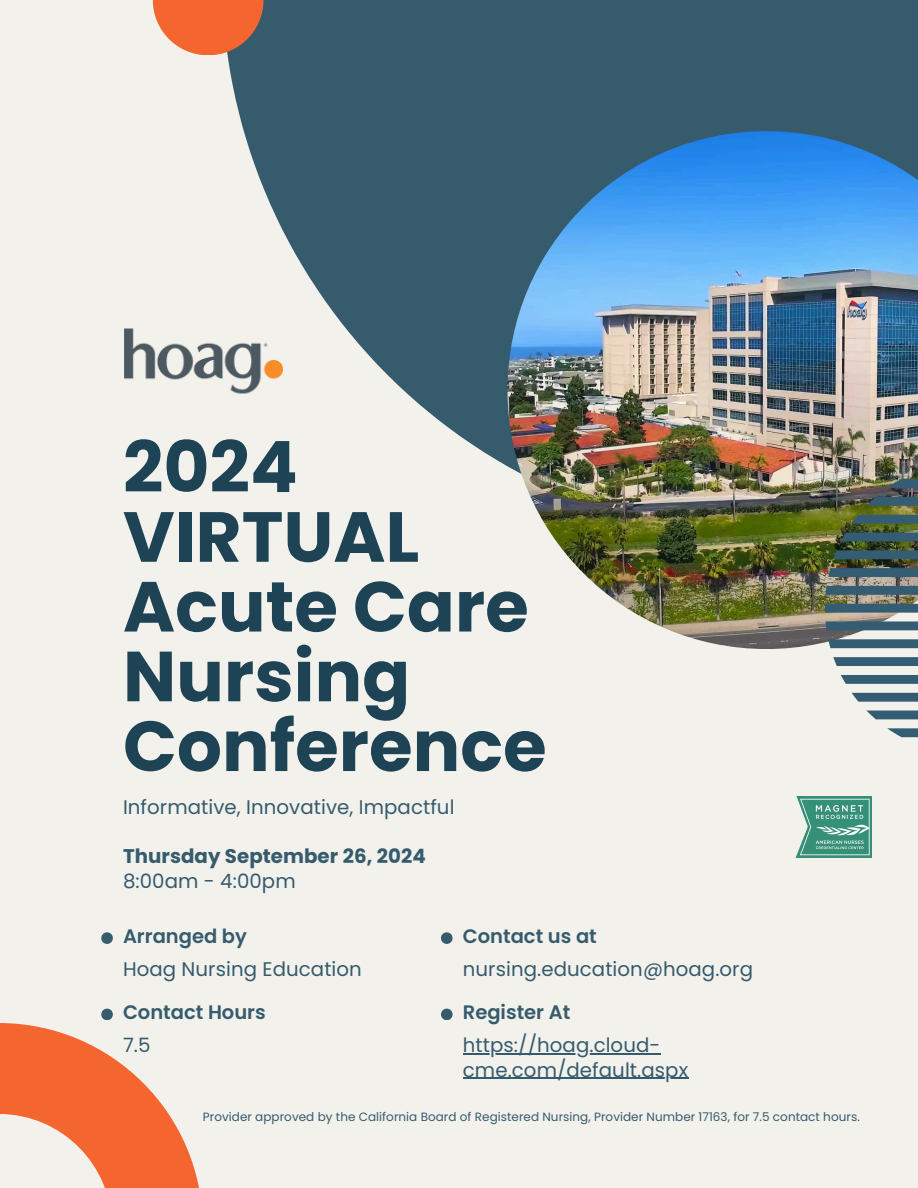
<style>
.page{position:relative;width:918px;height:1188px;background:#f2f1ec}
.page>*{position:absolute;margin:0;border:0;box-sizing:border-box;transform-origin:0 0}
.t1{font:700 70.8px/69.8px "Poppins";color:#1d4355}
.t2{font:19.8px "Poppins";letter-spacing:.005em;color:#365b6d}
.t3{font:700 19.8px/24.8px "Poppins";letter-spacing:.005em;color:#365b6d}
.t4{font:600 19.5px "Poppins";color:#365b6d}
.t5{font:12px "Poppins";letter-spacing:.005em;color:#365b6d}
.s1{font-weight:400}
</style>
<div class="page">
<svg style="left:227px;top:0;width:691px;height:467px;fill:#365b6d"></svg>
<svg style="left:153px;top:0;width:110px;height:55px"></svg>
<img style="left:508px;top:131px;width:410px;height:518px">
<svg style="left:887px;top:479px;width:31px;height:9px"></svg>
<svg style="left:866px;top:497px;width:52px;height:9px"></svg>
<svg style="left:852px;top:515px;width:66px;height:9px"></svg>
<svg style="left:841px;top:533px;width:77px;height:8px"></svg>
<svg style="left:833px;top:550px;width:85px;height:9px"></svg>
<svg style="left:828px;top:568px;width:90px;height:9px"></svg>
<svg style="left:825px;top:586px;width:93px;height:9px"></svg>
<svg style="left:825px;top:604px;width:93px;height:9px"></svg>
<svg style="left:826px;top:621px;width:92px;height:9px"></svg>
<svg style="left:828px;top:639px;width:90px;height:9px"></svg>
<svg style="left:833px;top:657px;width:85px;height:9px"></svg>
<svg style="left:841px;top:675px;width:77px;height:9px"></svg>
<svg style="left:852px;top:693px;width:66px;height:9px"></svg>
<svg style="left:867px;top:711px;width:51px;height:8px"></svg>
<svg style="left:887px;top:728px;width:31px;height:9px"></svg>
<svg style="left:101px;top:932px;width:12px;height:12px"></svg>
<svg style="left:441px;top:932px;width:11px;height:12px"></svg>
<img style="left:796px;top:797px;width:76px;height:60px">
<svg style="left:0;top:1009px;width:199px;height:179px"></svg>
<svg style="left:441px;top:1009px;width:11px;height:11px"></svg>
<img style="left:124px;top:297px;width:158px;height:129px">
<hr style="left:463px;top:1053px;width:197px;height:1px;background:#365b6d">
<hr style="left:463px;top:1078px;width:225px;height:1px;background:#365b6d">
<p class="t1" style="left:123px;top:432px;width:425px">2024<br>VIRTUAL<br>Acute Care<br>Nursing<br>Conference</p>
<h1 class="t2" style="left:123px;top:793px;width:333px">Informative, Innovative, Impactful</h1>
<p class="t3" style="left:123px;top:844px;width:304px">Thursday September 26, 2024<br><span class="s1">8:00am - 4:00pm</span></p>
<h3 class="t4" style="left:123px;top:923px;width:125px">Arranged by</h3>
<h3 class="t2" style="left:123px;top:955px;width:240px">Hoag Nursing Education</h3>
<p class="t4" style="left:463px;top:923px;width:135px">Contact us at</p>
<h2 class="t2" style="left:463px;top:955px;width:292px">nursing.education@hoag.org</h2>
<h3 class="t4" style="left:123px;top:999px;width:144px">Contact Hours</h3>
<p class="t2" style="left:123px;top:1031px;width:29px">7.5</p>
<h2 class="t4" style="left:463px;top:999px;width:109px">Register At</h2>
<h3 class="t2" style="left:463px;top:1031px;width:199px">https://hoag.cloud-</h3>
<h2 class="t2" style="left:463px;top:1056px;width:227px">cme.com/default.aspx</h2>
<p class="t5" style="left:203px;top:1108px;width:659px">Provider approved by the California Board of Registered Nursing, Provider Number 17163, for 7.5 contact hours.</p>
</div>
